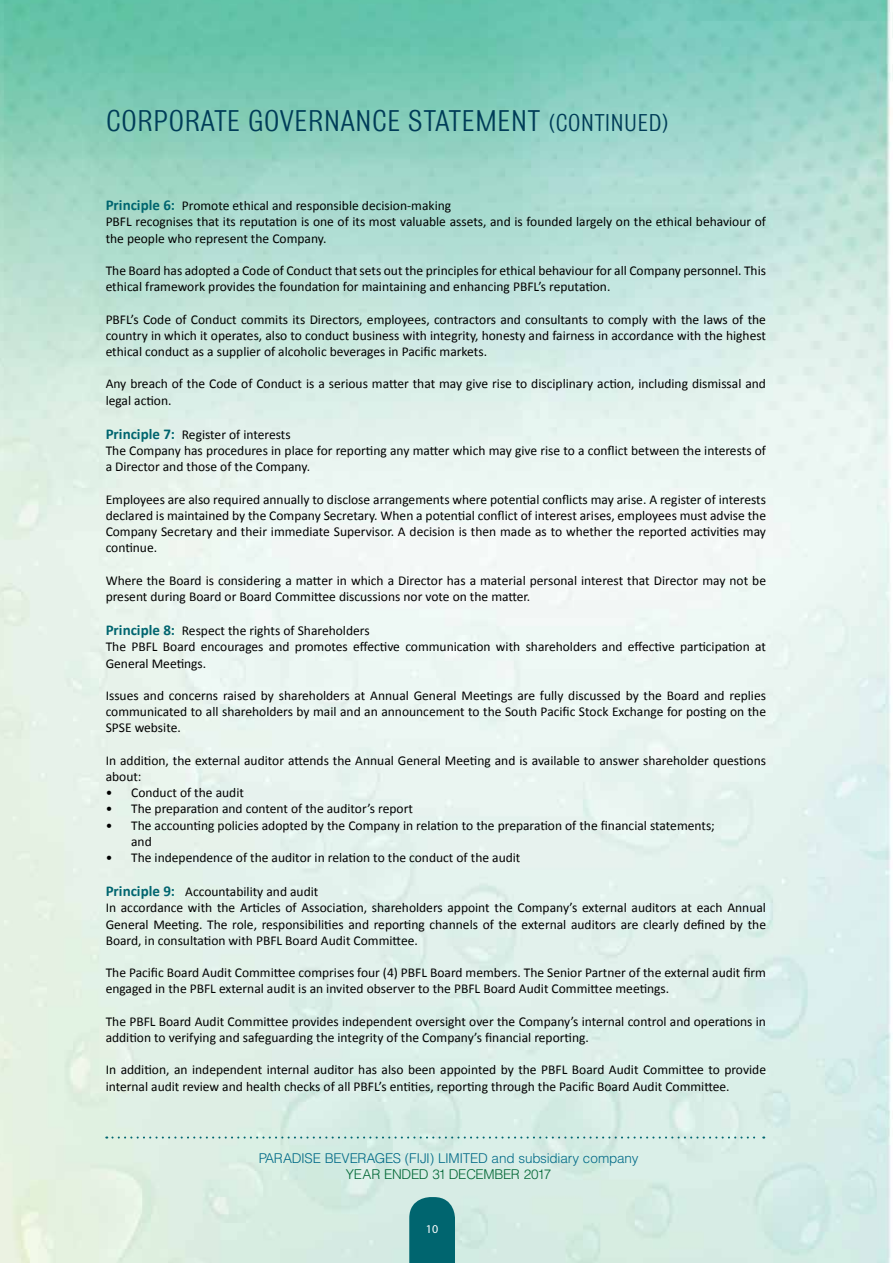
<style>
.page{position:relative;width:893px;height:1263px;background:#fff}
.page>*{position:absolute;margin:0;border:0;box-sizing:border-box;transform-origin:0 0}
.t1{font:31.8px "Bulldog";color:#003d58}
.t2{font:13.5px/16.2px "Calibri";color:#000}
.t3{font:300 13.5px "Helvetica";letter-spacing:-.015em;color:#006a87}
.t4{font:300 13.5px "Helvetica";letter-spacing:-.02em;color:#016735}
.t5{font:12px "Myriad Pro";color:#fff}
.s1{font-size:25.8px}
.s2{font-weight:700;font-size:15px;color:#00656f}
</style>
<div class="page">
<img style="left:0;top:0;width:893px;height:1263px">
<svg style="left:106px;top:1136px;width:658px;height:2px"></svg>
<svg style="left:409px;top:1197px;width:46px;height:66px;background:#0e6d76"></svg>
<h1 class="t1" style="left:106px;top:105px;width:566px">CORPORATE GOVERNANCE STATEMENT <span class="s1">(CONTINUED)</span></h1>
<p class="t2" style="left:106px;top:198px;width:662px"><span class="s2">Principle 6:</span> Promote ethical and responsible decision-making<br>PBFL recognises that its reputation is one of its most valuable assets, and is founded largely on the ethical behaviour of the people who represent the Company.</p>
<p class="t2" style="left:106px;top:263px;width:662px">The Board has adopted a Code of Conduct that sets out the principles for ethical behaviour for all Company personnel. This ethical framework provides the foundation for maintaining and enhancing PBFL’s reputation.</p>
<p class="t2" style="left:106px;top:311px;width:662px;text-align:justify">PBFL’s Code of Conduct commits its Directors, employees, contractors and consultants to comply with the laws of the country in which it operates, also to conduct business with integrity, honesty and fairness in accordance with the highest ethical conduct as a supplier of alcoholic beverages in Pacific markets.</p>
<p class="t2" style="left:106px;top:376px;width:662px">Any breach of the Code of Conduct is a serious matter that may give rise to disciplinary action, including dismissal and legal action.</p>
<p class="t2" style="left:106px;top:426px;width:662px"><span class="s2">Principle 7:</span> Register of interests<br>The Company has procedures in place for reporting any matter which may give rise to a conflict between the interests of a Director and those of the Company.</p>
<p class="t2" style="left:106px;top:491px;width:662px;text-align:justify">Employees are also required annually to disclose arrangements where potential conflicts may arise. A register of interests declared is maintained by the Company Secretary. When a potential conflict of interest arises, employees must advise the Company Secretary and their immediate Supervisor. A decision is then made as to whether the reported activities may continue.</p>
<p class="t2" style="left:106px;top:572px;width:662px">Where the Board is considering a matter in which a Director has a material personal interest that Director may not be present during Board or Board Committee discussions nor vote on the matter.</p>
<p class="t2" style="left:106px;top:623px;width:662px"><span class="s2">Principle 8:</span> Respect the rights of Shareholders<br>The PBFL Board encourages and promotes effective communication with shareholders and effective participation at<br>General Meetings.</p>
<p class="t2" style="left:106px;top:687px;width:662px;text-align:justify">Issues and concerns raised by shareholders at Annual General Meetings are fully discussed by the Board and replies communicated to all shareholders by mail and an announcement to the South Pacific Stock Exchange for posting on the SPSE website.</p>
<p class="t2" style="left:106px;top:752px;width:662px">In addition, the external auditor attends the Annual General Meeting and is available to answer shareholder questions about:</p>
<p class="t2" style="left:106px;top:785px;width:140px">• Conduct of the audit</p>
<p class="t2" style="left:106px;top:801px;width:309px">• The preparation and content of the auditor’s report</p>
<p class="t2" style="left:131px;top:817px;width:585px;text-indent:-26px">• The accounting policies adopted by the Company in relation to the preparation of the financial statements; and</p>
<p class="t2" style="left:106px;top:849px;width:416px">• The independence of the auditor in relation to the conduct of the audit</p>
<p class="t2" style="left:106px;top:884px;width:662px"><span class="s2">Principle 9:</span> Accountability and audit<br>In accordance with the Articles of Association, shareholders appoint the Company’s external auditors at each Annual General Meeting. The role, responsibilities and reporting channels of the external auditors are clearly defined by the Board, in consultation with PBFL Board Audit Committee.</p>
<p class="t2" style="left:106px;top:965px;width:662px">The Pacific Board Audit Committee comprises four (4) PBFL Board members. The Senior Partner of the external audit firm engaged in the PBFL external audit is an invited observer to the PBFL Board Audit Committee meetings.</p>
<p class="t2" style="left:106px;top:1013px;width:662px">The PBFL Board Audit Committee provides independent oversight over the Company’s internal control and operations in addition to verifying and safeguarding the integrity of the Company’s financial reporting.</p>
<p class="t2" style="left:106px;top:1062px;width:662px">In addition, an independent internal auditor has also been appointed by the PBFL Board Audit Committee to provide internal audit review and health checks of all PBFL’s entities, reporting through the Pacific Board Audit Committee.</p>
<p class="t3" style="left:259px;top:1150px;width:381px">PARADISE BEVERAGES (FIJI) LIMITED and subsidiary company</p>
<p class="t4" style="left:346px;top:1166px;width:207px">YEAR ENDED 31 DECEMBER 2017</p>
<p class="t5" style="left:426px;top:1222px;width:14px">10</p>
</div>
